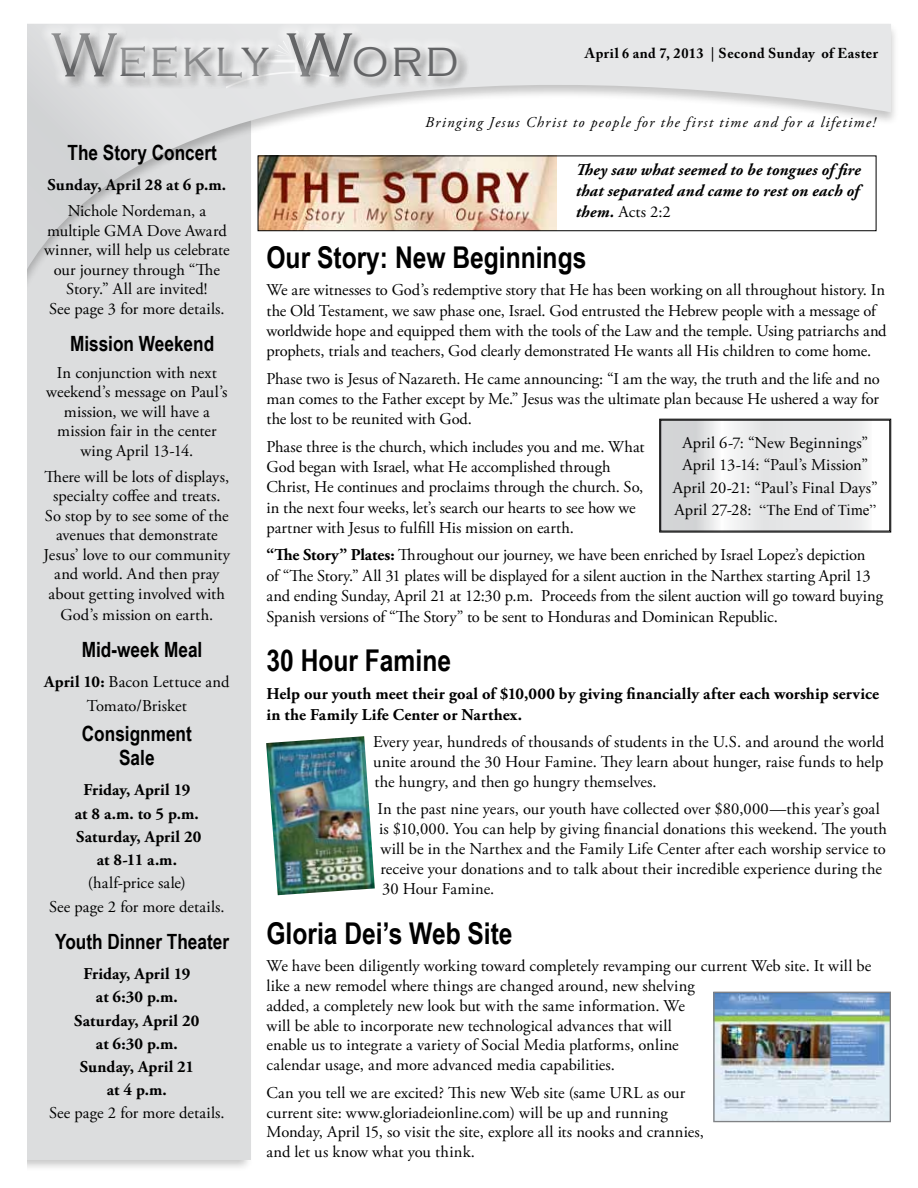
<style>
.page{position:relative;width:918px;height:1188px;background:#fff}
.page>*{position:absolute;margin:0;border:0;box-sizing:border-box;transform-origin:0 0}
.t1{font:300 64.65px "Copperplate Gothic";color:#58595b;scale:.95 1}
.t2{font:300 51.75px "Copperplate Gothic";letter-spacing:.05em;color:#58595b;scale:.95 1}
.t3{font:700 30px "Arial Narrow";color:#000}
.t4{font:700 21px/24px "Arial Narrow";color:#000;text-align:center}
.t5{font:16.5px/19.5px "Adobe Garamond Pro";color:#000}
.t6{font:700 16.5px/23.2px "Adobe Garamond Pro";letter-spacing:.01em;color:#000;text-align:center}
.t7{font:italic 700 16.5px/21px "Adobe Garamond Pro";letter-spacing:.01em;color:#000;text-align:justify}
.t8{font:italic 15px "Adobe Garamond Pro";letter-spacing:.085em;color:#000}
.t9{font:15px "Times New Roman";color:#000}
.t10{font:700 14.25px "Adobe Caslon Pro";letter-spacing:.03em;color:#000}
.s1{font-size:64.65px}
.s2{font-weight:700}
.s3{font-weight:400;font-style:normal}
.s4{font-family:"Adobe Garamond Pro";font-size:16.5px}
</style>
<div class="page">
<div style="left:27px;top:118px;width:224px;height:1042px;background:#dcddde"></div>
<div style="left:0;top:22px;width:900px;height:325px;background:#000;opacity:.23"></div>
<svg style="left:27px;top:22px;width:864px;height:313px"></svg>
<div style="left:0;top:0;width:27px;height:1177px;background:#fff"></div>
<svg style="left:227px;top:90px;width:109px;height:3px"></svg>
<div style="left:49px;top:30px;width:421px;height:60px;background:#e6e7e8"></div>
<svg style="left:41px;top:23px;width:427px;height:66px"></svg>
<img style="left:260px;top:158px;width:297px;height:71px">
<div style="left:258px;top:156px;width:618px;height:75px;border:1px solid #000"></div>
<img style="left:266px;top:736px;width:109px;height:159px">
<svg style="left:659px;top:419px;width:232px;height:114px"></svg>
<img style="left:715px;top:994px;width:174px;height:126px">
<div style="left:713px;top:992px;width:178px;height:130px;border:1px solid #808285"></div>
<h1 class="t1" style="left:52px;top:20px;width:70px">W</h1>
<h2 class="t2" style="left:118px;top:31px;width:361px">eekly <span class="s1">W</span>ord</h2>
<p class="t10" style="left:585px;top:45px;width:295px">April 6 and 7, 2013 | Second Sunday of Easter</p>
<p class="t4" style="left:68px;top:140px;width:151px">The Story Concert</p>
<p class="t6" style="left:48px;top:173px;width:180px">Sunday, April 28 at 6 p.m.</p>
<p class="t5" style="left:44px;top:202px;width:187px;text-align:center">Nichole Nordeman, a multiple GMA Dove Award winner, will help us celebrate our journey through “The<br>Story.” All are invited!<br>See page 3 for more details.</p>
<p class="t4" style="left:70px;top:331px;width:146px">Mission Weekend</p>
<p class="t5" style="left:46px;top:363px;width:183px;text-align:center">In conjunction with next weekend’s message on Paul’s mission, we will have a mission fair in the center wing April 13-14.</p>
<p class="t5" style="left:44px;top:467px;width:188px;text-align:center">There will be lots of displays, specialty coffee and treats.<br>So stop by to see some of the avenues that demonstrate<br>Jesus’ love to our community and world. And then pray about getting involved with</p>
<p class="t5" style="left:60px;top:605px;width:155px">God’s mission on earth.</p>
<p class="t4" style="left:82px;top:637px;width:122px">Mid-week Meal</p>
<p class="t5" style="left:44px;top:671px;width:187px;line-height:23.2px;text-align:center"><span class="s2">April 10:</span> Bacon Lettuce and<br>Tomato/Brisket</p>
<p class="t4" style="left:82px;top:721px;width:112px">Consignment<br>Sale</p>
<p class="t6" style="left:75px;top:779px;width:128px">Friday, April 19<br>at 8 a.m. to 5 p.m.<br>Saturday, April 20 at 8-11 a.m.</p>
<p class="t5" style="left:49px;top:872px;width:177px;line-height:23.2px;text-align:center">(half-price sale)<br>See page 2 for more details.</p>
<p class="t4" style="left:55px;top:929px;width:175px">Youth Dinner Theater</p>
<p class="t6" style="left:74px;top:962px;width:127px">Friday, April 19<br>at 6:30 p.m.<br>Saturday, April 20 at 6:30 p.m.<br>Sunday, April 21 at 4 p.m.</p>
<p class="t5" style="left:49px;top:1104px;width:177px">See page 2 for more details.</p>
<p class="t8" style="left:425px;top:113px;width:452px">Bringing Jesus Christ to people for the first time and for a lifetime!</p>
<p class="t7" style="left:576px;top:160px;width:287px">They saw what seemed to be tongues of fire that separated and came to rest on each of them. <span class="s3">Acts 2:2</span></p>
<h3 class="t3" style="left:267px;top:235px;width:321px">Our Story: New Beginnings</h3>
<p class="t5" style="left:267px;top:280px;width:622px;line-height:20.2px">We are witnesses to God’s redemptive story that He has been working on all throughout history. In the Old Testament, we saw phase one, Israel. God entrusted the Hebrew people with a message of worldwide hope and equipped them with the tools of the Law and the temple. Using patriarchs and prophets, trials and teachers, God clearly demonstrated He wants all His children to come home.</p>
<p class="t5" style="left:267px;top:369px;width:615px;line-height:20.2px;text-align:justify">Phase two is Jesus of Nazareth. He came announcing: “I am the way, the truth and the life and no man comes to the Father except by Me.” Jesus was the ultimate plan because He ushered a way for the lost to be reunited with God.</p>
<p class="t5" style="left:267px;top:437px;width:380px;line-height:20.2px">Phase three is the church, which includes you and me. What God began with Israel, what He accomplished through Christ, He continues and proclaims through the church. So, in the next four weeks, let’s search our hearts to see how we partner with Jesus to fulfill His mission on earth.</p>
<p class="t5" style="left:267px;top:546px;width:618px;line-height:20.5px"><span class="s2">“The Story” Plates:</span> Throughout our journey, we have been enriched by Israel Lopez’s depiction<br>of “The Story.” All 31 plates will be displayed for a silent auction in the Narthex starting April 13 and ending Sunday, April 21 at 12:30 p.m. Proceeds from the silent auction will go toward buying Spanish versions of “The Story” to be sent to Honduras and Dominican Republic.</p>
<p class="t5" style="left:673px;top:432px;width:206px;line-height:22.5px;text-align:center">April 6-7: “New Beginnings”<br>April 13-14: “Paul’s Mission”<br>April 20-21: “Paul’s Final Days”</p>
<p class="t9" style="left:674px;top:500px;width:203px"><span class="s4">April 27-28:</span> “The End of Time”</p>
<h3 class="t3" style="left:267px;top:638px;width:186px">30 Hour Famine</h3>
<p class="t6" style="left:267px;top:684px;width:614px;line-height:20.7px;text-align:left">Help our youth meet their goal of $10,000 by giving financially after each worship service in the Family Life Center or Narthex.</p>
<p class="t5" style="left:373px;top:732px;width:513px;line-height:20px;text-align:justify">Every year, hundreds of thousands of students in the U.S. and around the world unite around the 30 Hour Famine. They learn about hunger, raise funds to help the hungry, and then go hungry themselves.</p>
<p class="t5" style="left:378px;top:799px;width:511px;line-height:20px">In the past nine years, our youth have collected over $80,000—this year’s goal is $10,000. You can help by giving financial donations this weekend. The youth will be in the Narthex and the Family Life Center after each worship service to receive your donations and to talk about their incredible experience during the 30 Hour Famine.</p>
<h3 class="t3" style="left:267px;top:911px;width:248px">Gloria Dei’s Web Site</h3>
<p class="t5" style="left:267px;top:956px;width:606px;line-height:20px">We have been diligently working toward completely revamping our current Web site. It will be like a new remodel where things are changed around, new shelving<br>added, a completely new look but with the same information. We<br>will be able to incorporate new technological advances that will<br>enable us to integrate a variety of Social Media platforms, online<br>calendar usage, and more advanced media capabilities.</p>
<p class="t5" style="left:267px;top:1083px;width:439px;line-height:20px">Can you tell we are excited? This new Web site (same URL as our current site: www.gloriadeionline.com) will be up and running Monday, April 15, so visit the site, explore all its nooks and crannies, and let us know what you think.</p>
</div>
